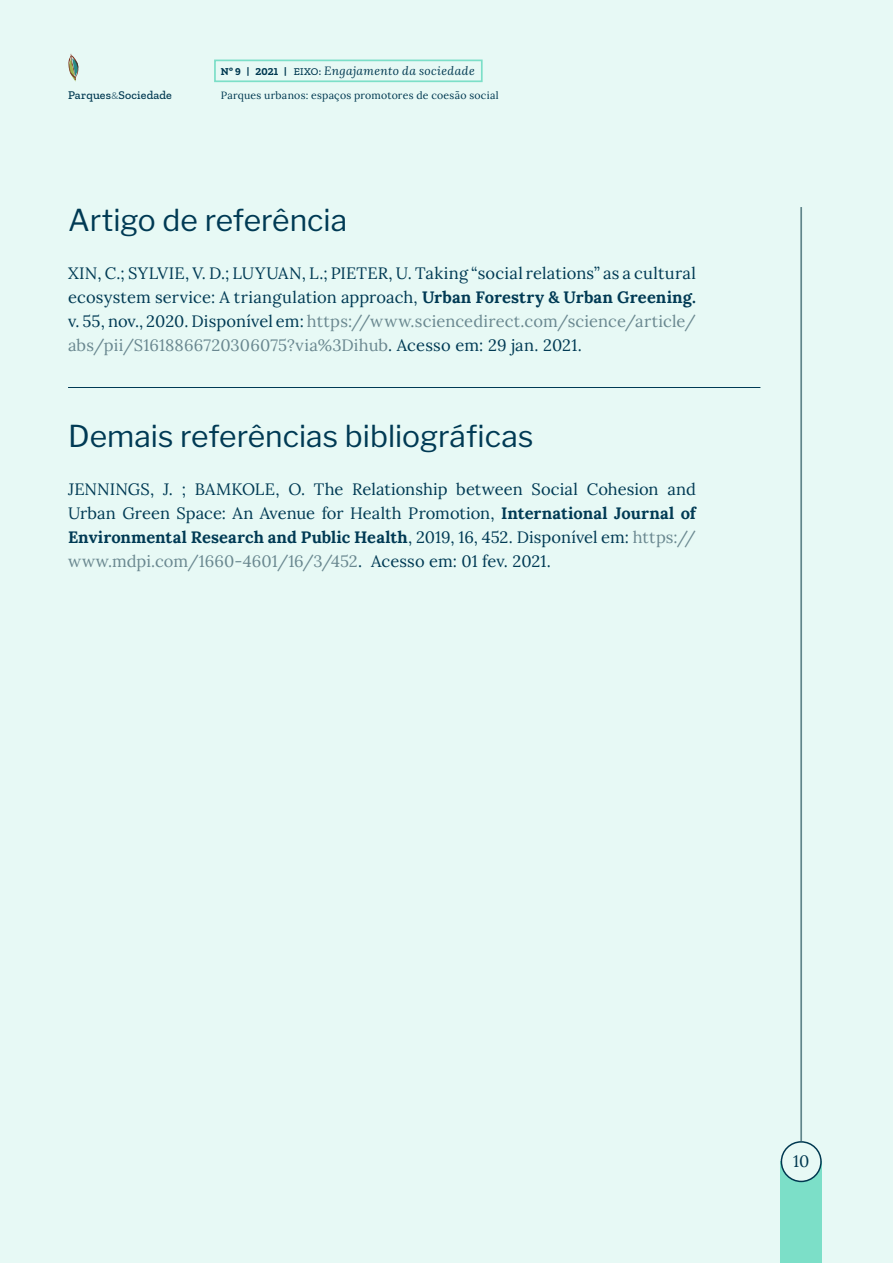
<style>
.page{position:relative;width:893px;height:1263px;background:#e7f9f5}
.page>*{position:absolute;margin:0;border:0;box-sizing:border-box;transform-origin:0 0}
.t1{font:30px "Libre Franklin";color:#003a54}
.t2{font:16.5px/24px "Lora";letter-spacing:.005em;color:#003a54;text-align:justify}
.t3{font:italic 12px "Lora";letter-spacing:.025em;color:#003a54}
.t4{font:500 12px "Zilla Slab";letter-spacing:.01em;color:#003a54}
.t5{font:10.5px "Lora";letter-spacing:.02em;color:#003a54}
.s1{font-family:"Libre Franklin";font-weight:400;font-size:9px;color:#4d7587}
.s2{font-family:"Zilla Slab";font-weight:700;font-style:normal;font-size:10.5px}
.s3{font-family:"Zilla Slab";font-weight:500;font-style:normal;font-size:10.5px}
.s4{font-weight:700}
.s5{color:#6a8890}
</style>
<div class="page">
<hr style="left:68px;top:387px;width:692px;height:1px;background:#003a54">
<p class="t4" style="left:68px;top:88px;width:105px">Parques<span class="s1">&amp;</span>Sociedade</p>
<p class="t3" style="left:221px;top:62px;width:256px"><span class="s2">Nº 9 | 2021 |</span> <span class="s3">EIXO:</span> Engajamento da sociedade</p>
<p class="t5" style="left:221px;top:87px;width:279px">Parques urbanos: espaços promotores de coesão social</p>
<h1 class="t1" style="left:68px;top:197px;width:281px">Artigo de referência</h1>
<p class="t2" style="left:68px;top:260px;width:629px">XIN, C.; SYLVIE, V. D.; LUYUAN, L.; PIETER, U. Taking “social relations” as a cultural ecosystem service: A triangulation approach, <span class="s4">Urban Forestry &amp; Urban Greening. </span>v. 55, nov., 2020. Disponível em: <span class="s5">https://www.sciencedirect.com/science/article/ abs/pii/S1618866720306075?via%3Dihub</span>. Acesso em: 29 jan. 2021.</p>
<h1 class="t1" style="left:68px;top:413px;width:467px">Demais referências bibliográficas</h1>
<p class="t2" style="left:68px;top:476px;width:629px">JENNINGS, J. ; BAMKOLE, O. The Relationship between Social Cohesion and Urban Green Space: An Avenue for Health Promotion, <span class="s4">International Journal of Environmental Research and Public Health</span>, 2019, 16, 452. Disponível em: <span class="s5">https:// www.mdpi.com/1660-4601/16/3/452</span>. Acesso em: 01 fev. 2021.</p>
<p class="t2" style="left:793px;top:1148px;width:18px">10</p>
</div>
